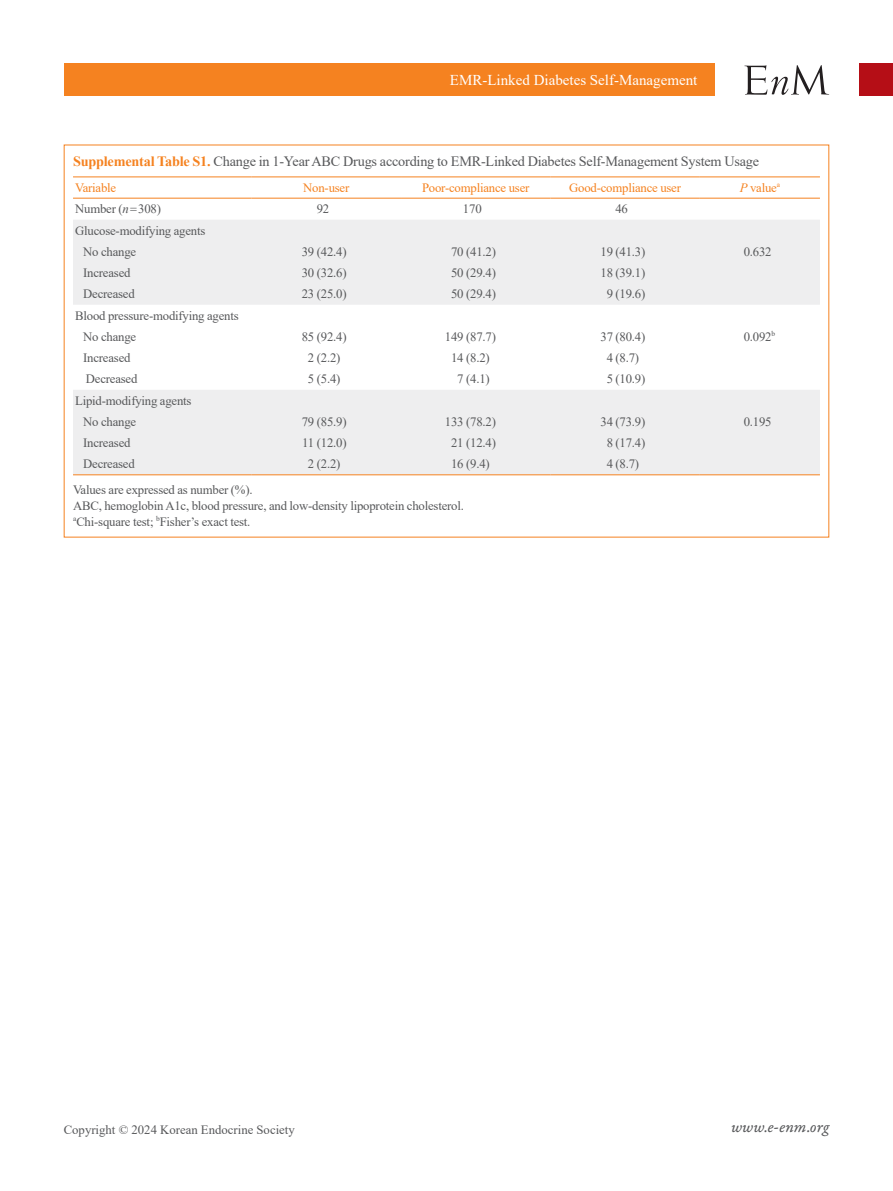
<style>
.page{position:relative;width:893px;height:1191px;background:#fff}
.page>*{position:absolute;margin:0;border:0;box-sizing:border-box;transform-origin:0 0}
.t1{font:16.5px "Garamond Premr Pro It Capt";color:#57585a}
.t2{font:15px "Times New Roman";color:#fff}
.t3{font:14.25px "Times New Roman";letter-spacing:-.015em;color:#57585a}
.t4{font:12.75px/21.3px "Times New Roman";letter-spacing:-.015em;color:#57585a}
.t5{font:12.75px "Times New Roman";letter-spacing:-.015em;color:#f58220}
.s1{font-weight:700;color:#f58220}
.s2{font-style:italic}
.s3{font-family:"Dotum"}
</style>
<div class="page">
<div style="left:859px;top:64px;width:34px;height:32px;background:#b50e16"></div>
<div style="left:64px;top:64px;width:650px;height:32px;background:#f58220"></div>
<svg style="left:744px;top:65px;width:85px;height:30px"></svg>
<svg style="left:73px;top:220px;width:747px;height:254px;fill:#eeeeef"></svg>
<hr style="left:73px;top:177px;width:179px;height:1px;background:#f58220">
<hr style="left:252px;top:177px;width:149px;height:1px;background:#f58220">
<hr style="left:401px;top:177px;width:149px;height:1px;background:#f58220">
<hr style="left:550px;top:177px;width:150px;height:1px;background:#f58220">
<hr style="left:700px;top:177px;width:120px;height:1px;background:#f58220">
<hr style="left:73px;top:198px;width:179px;height:1px;background:#f58220">
<hr style="left:252px;top:198px;width:149px;height:1px;background:#f58220">
<hr style="left:401px;top:198px;width:149px;height:1px;background:#f58220">
<hr style="left:550px;top:198px;width:150px;height:1px;background:#f58220">
<hr style="left:700px;top:198px;width:120px;height:1px;background:#f58220">
<hr style="left:73px;top:474px;width:179px;height:1px;background:#f58220">
<hr style="left:252px;top:474px;width:149px;height:1px;background:#f58220">
<hr style="left:401px;top:474px;width:149px;height:1px;background:#f58220">
<hr style="left:550px;top:474px;width:150px;height:1px;background:#f58220">
<hr style="left:700px;top:474px;width:120px;height:1px;background:#f58220">
<p class="t2" style="left:450px;top:69px;width:249px">EMR-Linked Diabetes Self-Management</p>
<p class="t3" style="left:73px;top:151px;width:688px"><span class="s1">Supplemental Table S1.</span> Change in 1-Year ABC Drugs according to EMR-Linked Diabetes Self-Management System Usage</p>
<p class="t5" style="left:75px;top:178px;width:43px">Variable</p>
<p class="t5" style="left:303px;top:178px;width:48px">Non-user</p>
<p class="t5" style="left:422px;top:178px;width:109px">Poor-compliance user</p>
<p class="t5" style="left:569px;top:178px;width:113px">Good-compliance user</p>
<p class="t5" style="left:740px;top:178px;width:42px"><span class="s2">P</span> value<sup>a</sup></p>
<p class="t4" style="left:75px;top:198px;width:87px">Number (<span class="s2">n</span><span class="s3">=</span>308)</p>
<p class="t4" style="left:317px;top:198px;width:14px">92</p>
<p class="t4" style="left:463px;top:198px;width:20px">170</p>
<p class="t4" style="left:615px;top:198px;width:14px">46</p>
<p class="t4" style="left:83px;top:219px;width:124px;text-indent:-8px">Glucose-modifying agents<br>No change</p>
<p class="t4" style="left:302px;top:240px;width:46px">39 (42.4)</p>
<p class="t4" style="left:451px;top:240px;width:46px">70 (41.2)</p>
<p class="t4" style="left:600px;top:240px;width:46px">19 (41.3)</p>
<p class="t4" style="left:744px;top:240px;width:29px">0.632</p>
<p class="t4" style="left:83px;top:262px;width:49px">Increased</p>
<p class="t4" style="left:302px;top:262px;width:46px">30 (32.6)</p>
<p class="t4" style="left:451px;top:262px;width:46px">50 (29.4)</p>
<p class="t4" style="left:600px;top:262px;width:46px">18 (39.1)</p>
<p class="t4" style="left:83px;top:283px;width:53px">Decreased</p>
<p class="t4" style="left:302px;top:283px;width:46px">23 (25.0)</p>
<p class="t4" style="left:451px;top:283px;width:46px">50 (29.4)</p>
<p class="t4" style="left:607px;top:283px;width:40px">9 (19.6)</p>
<p class="t4" style="left:83px;top:304px;width:157px;text-indent:-8px">Blood pressure-modifying agents<br>No change</p>
<p class="t4" style="left:302px;top:325px;width:46px">85 (92.4)</p>
<p class="t4" style="left:445px;top:325px;width:53px">149 (87.7)</p>
<p class="t4" style="left:600px;top:325px;width:46px">37 (80.4)</p>
<p class="t4" style="left:744px;top:325px;width:33px">0.092<sup>b</sup></p>
<p class="t4" style="left:83px;top:347px;width:49px">Increased</p>
<p class="t4" style="left:308px;top:347px;width:34px">2 (2.2)</p>
<p class="t4" style="left:451px;top:347px;width:40px">14 (8.2)</p>
<p class="t4" style="left:607px;top:347px;width:34px">4 (8.7)</p>
<p class="t4" style="left:86px;top:368px;width:53px">Decreased</p>
<p class="t4" style="left:308px;top:368px;width:34px">5 (5.4)</p>
<p class="t4" style="left:457px;top:368px;width:34px">7 (4.1)</p>
<p class="t4" style="left:607px;top:368px;width:40px">5 (10.9)</p>
<p class="t4" style="left:83px;top:389px;width:110px;text-indent:-8px">Lipid-modifying agents<br>No change</p>
<p class="t4" style="left:302px;top:410px;width:46px">79 (85.9)</p>
<p class="t4" style="left:445px;top:410px;width:53px">133 (78.2)</p>
<p class="t4" style="left:600px;top:410px;width:46px">34 (73.9)</p>
<p class="t4" style="left:744px;top:410px;width:29px">0.195</p>
<p class="t4" style="left:83px;top:432px;width:49px">Increased</p>
<p class="t4" style="left:302px;top:432px;width:46px">11 (12.0)</p>
<p class="t4" style="left:451px;top:432px;width:46px">21 (12.4)</p>
<p class="t4" style="left:607px;top:432px;width:40px">8 (17.4)</p>
<p class="t4" style="left:83px;top:453px;width:53px">Decreased</p>
<p class="t4" style="left:308px;top:453px;width:34px">2 (2.2)</p>
<p class="t4" style="left:451px;top:453px;width:40px">16 (9.4)</p>
<p class="t4" style="left:607px;top:453px;width:34px">4 (8.7)</p>
<p class="t4" style="left:73px;top:481px;width:392px;line-height:15.9px">Values are expressed as number (%).<br>ABC, hemoglobin A1c, blood pressure, and low-density lipoprotein cholesterol. <sup>a</sup>Chi-square test; <sup>b</sup>Fisher’s exact test.</p>
<p class="t4" style="left:64px;top:1118px;width:233px">Copyright © 2024 Korean Endocrine Society</p>
<p class="t1" style="left:731px;top:1117px;width:100px">www.e-enm.org</p>
</div>
